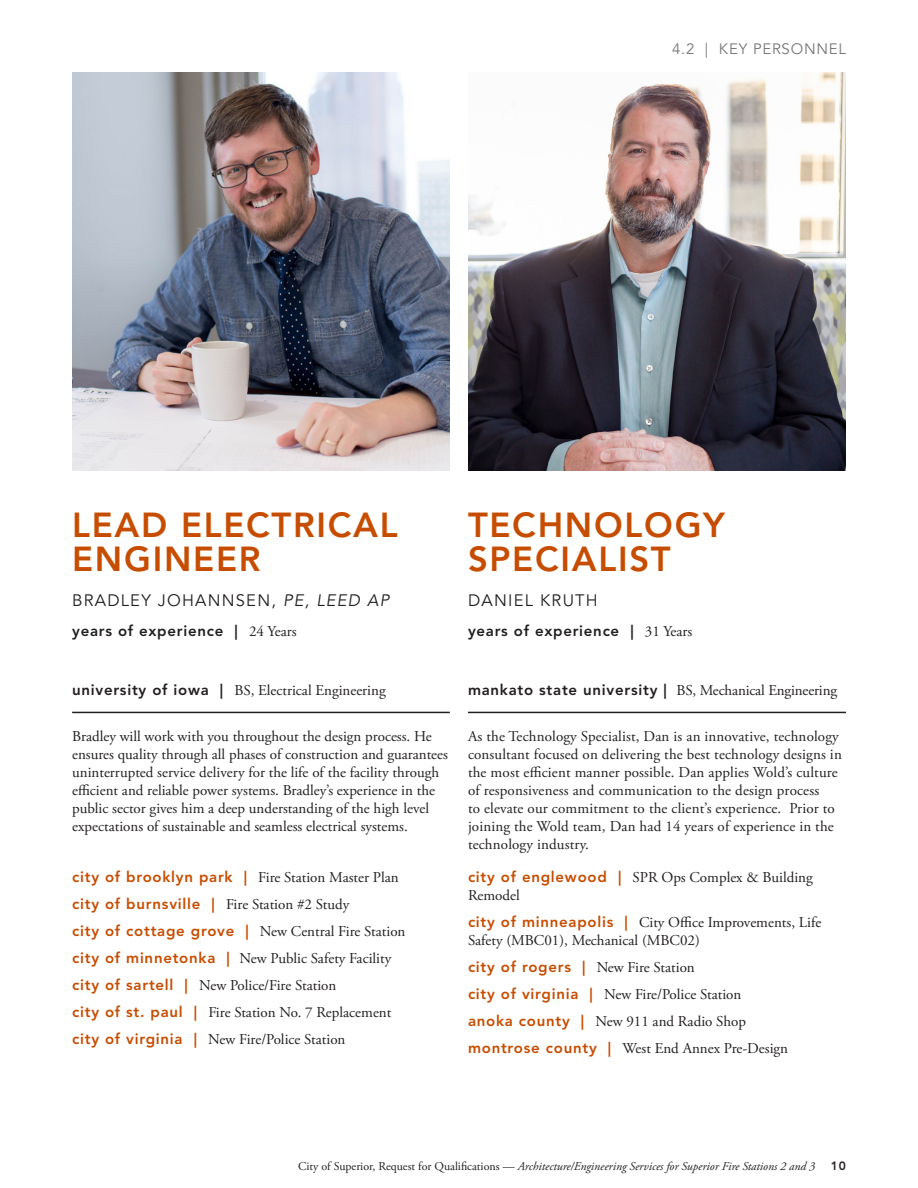
<style>
.page{position:relative;width:918px;height:1188px;background:#fff}
.page>*{position:absolute;margin:0;border:0;box-sizing:border-box;transform-origin:0 0}
.Headline_Mini{font:800 34.5px/34.5px "Avenir LT Pro";letter-spacing:.05em;color:#c64d00}
.Subhead_Mini{font:16.5px "Avenir LT Pro";letter-spacing:.075em;color:#231f20}
.t1{font:15px/18px "Adobe Garamond Pro";color:#231f20}
.t2{font:800 15px "Avenir LT Pro";letter-spacing:.05em;color:#231f20}
.t3{font:15px "Avenir LT Pro";letter-spacing:.05em;color:#77777a}
.t4{font:italic 12px "Adobe Garamond Pro";color:#231f20}
.t5{font:800 12px "Avenir LT Pro";color:#231f20}
.s1{font-style:italic}
.s2{font-family:"Adobe Garamond Pro";font-weight:400}
.s3{font-family:"Avenir LT Pro";font-weight:800}
.s4{font-family:"Avenir LT Pro";font-weight:800;color:#c64d00}
.s5{font-style:normal}
</style>
<div class="page">
<img style="left:72px;top:72px;width:378px;height:398px">
<hr style="left:72px;top:712px;width:378px;height:1px;background:#231f20">
<img style="left:468px;top:72px;width:378px;height:399px">
<hr style="left:468px;top:712px;width:378px;height:1px;background:#231f20">
<p class="t3" style="left:672px;top:40px;width:175px">4.2 | KEY PERSONNEL</p>
<p class="Headline_Mini" style="left:72px;top:507px;width:327px">LEAD ELECTRICAL<br>ENGINEER</p>
<p class="Subhead_Mini" style="left:72px;top:590px;width:319px">BRADLEY JOHANNSEN, <span class="s1">PE, LEED AP</span></p>
<p class="t2" style="left:72px;top:621px;width:226px">years of experience | <span class="s2">24 Years</span></p>
<p class="t1" style="left:72px;top:682px;width:315px"><span class="s3">university of iowa |</span> BS, Electrical Engineering</p>
<p class="t1" style="left:72px;top:727px;width:377px">Bradley will work with you throughout the design process. He ensures quality through all phases of construction and guarantees uninterrupted service delivery for the life of the facility through efficient and reliable power systems. Bradley’s experience in the public sector gives him a deep understanding of the high level expectations of sustainable and seamless electrical systems.</p>
<p class="t1" style="left:72px;top:869px;width:328px"><span class="s4">city of brooklyn park |</span> Fire Station Master Plan</p>
<p class="t1" style="left:72px;top:896px;width:279px"><span class="s4">city of burnsville |</span> Fire Station #2 Study</p>
<p class="t1" style="left:72px;top:923px;width:335px"><span class="s4">city of cottage grove |</span> New Central Fire Station</p>
<p class="t1" style="left:72px;top:950px;width:321px"><span class="s4">city of minnetonka |</span> New Public Safety Facility</p>
<p class="t1" style="left:72px;top:977px;width:266px"><span class="s4">city of sartell |</span> New Police/Fire Station</p>
<p class="t1" style="left:72px;top:1004px;width:321px"><span class="s4">city of st. paul |</span> Fire Station No. 7 Replacement</p>
<p class="t1" style="left:72px;top:1031px;width:275px"><span class="s4">city of virginia |</span> New Fire/Police Station</p>
<p class="Headline_Mini" style="left:468px;top:507px;width:259px">TECHNOLOGY<br>SPECIALIST</p>
<p class="Subhead_Mini" style="left:468px;top:590px;width:131px">DANIEL KRUTH</p>
<p class="t2" style="left:468px;top:621px;width:226px">years of experience | <span class="s2">31 Years</span></p>
<p class="t1" style="left:468px;top:682px;width:371px"><span class="s3">mankato state university |</span> BS, Mechanical Engineering</p>
<p class="t1" style="left:468px;top:727px;width:375px">As the Technology Specialist, Dan is an innovative, technology consultant focused on delivering the best technology designs in the most efficient manner possible. Dan applies Wold’s culture of responsiveness and communication to the design process<br>to elevate our commitment to the client’s experience. Prior to joining the Wold team, Dan had 14 years of experience in the technology industry.</p>
<p class="t1" style="left:468px;top:869px;width:346px"><span class="s4">city of englewood |</span> SPR Ops Complex &amp; Building<br>Remodel</p>
<p class="t1" style="left:468px;top:914px;width:355px"><span class="s4">city of minneapolis |</span> City Office Improvements, Life<br>Safety (MBC01), Mechanical (MBC02)</p>
<p class="t1" style="left:468px;top:959px;width:228px"><span class="s4">city of rogers |</span> New Fire Station</p>
<p class="t1" style="left:468px;top:986px;width:275px"><span class="s4">city of virginia |</span> New Fire/Police Station</p>
<p class="t1" style="left:468px;top:1013px;width:280px"><span class="s4">anoka county |</span> New 911 and Radio Shop</p>
<p class="t1" style="left:468px;top:1040px;width:322px"><span class="s4">montrose county |</span> West End Annex Pre-Design</p>
<p class="t4" style="left:298px;top:1159px;width:519px"><span class="s5">City of Superior, Request for Qualifications —</span> Architecture/Engineering Services for Superior Fire Stations 2 and 3</p>
<p class="t5" style="left:831px;top:1159px;width:17px">10</p>
</div>
